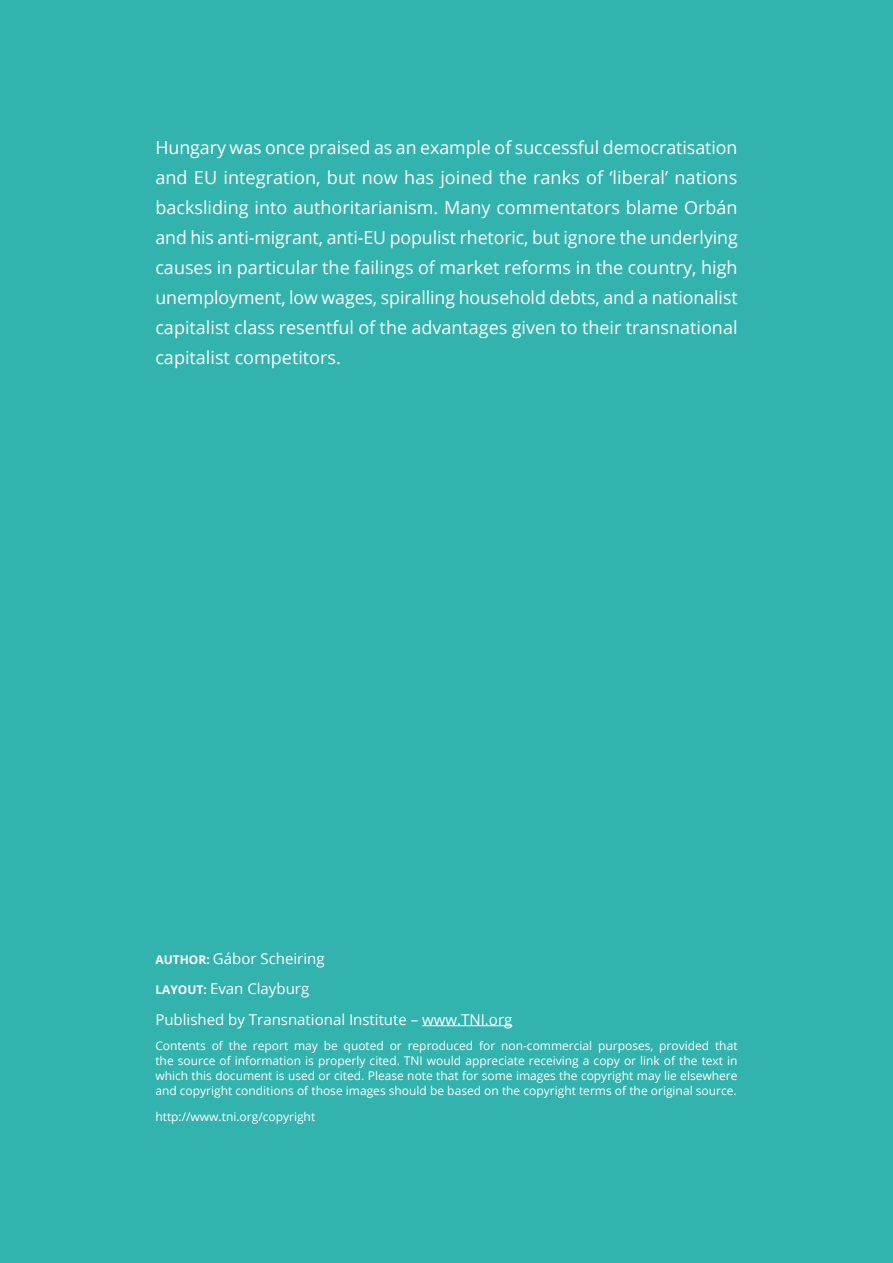
<style>
.page{position:relative;width:893px;height:1263px;background:#32b3ad}
.page>*{position:absolute;margin:0;border:0;box-sizing:border-box;transform-origin:0 0}
.t1{font:18px/30px "Open Sans";color:#fff;text-align:justify}
.t2{font:15px/30.3px "Open Sans";color:#fff}
.t3{font:12px/15px "Open Sans";color:#fff;text-align:justify}
.s1{font-weight:700;font-size:12px}
</style>
<div class="page">
<hr style="left:422px;top:1025px;width:90px;height:1px;background:#fff">
<p class="t1" style="left:155px;top:132px;width:584px">Hungary was once praised as an example of successful democratisation and EU integration, but now has joined the ranks of ‘liberal’ nations backsliding into authoritarianism. Many commentators blame Orbán and his anti-migrant, anti-EU populist rhetoric, but ignore the underlying causes in particular the failings of market reforms in the country, high unemployment, low wages, spiralling household debts, and a nationalist capitalist class resentful of the advantages given to their transnational capitalist competitors.</p>
<p class="t2" style="left:155px;top:943px;width:358px"><span class="s1">AUTHOR:</span> Gábor Scheiring<br><span class="s1">LAYOUT:</span> Evan Clayburg<br>Published by Transnational Institute – www.TNI.org</p>
<p class="t3" style="left:155px;top:1038px;width:584px">Contents of the report may be quoted or reproduced for non-commercial purposes, provided that the source of information is properly cited. TNI would appreciate receiving a copy or link of the text in which this document is used or cited. Please note that for some images the copyright may lie elsewhere and copyright conditions of those images should be based on the copyright terms of the original source.</p>
<p class="t3" style="left:155px;top:1109px;width:161px">http://www.tni.org/copyright</p>
</div>
